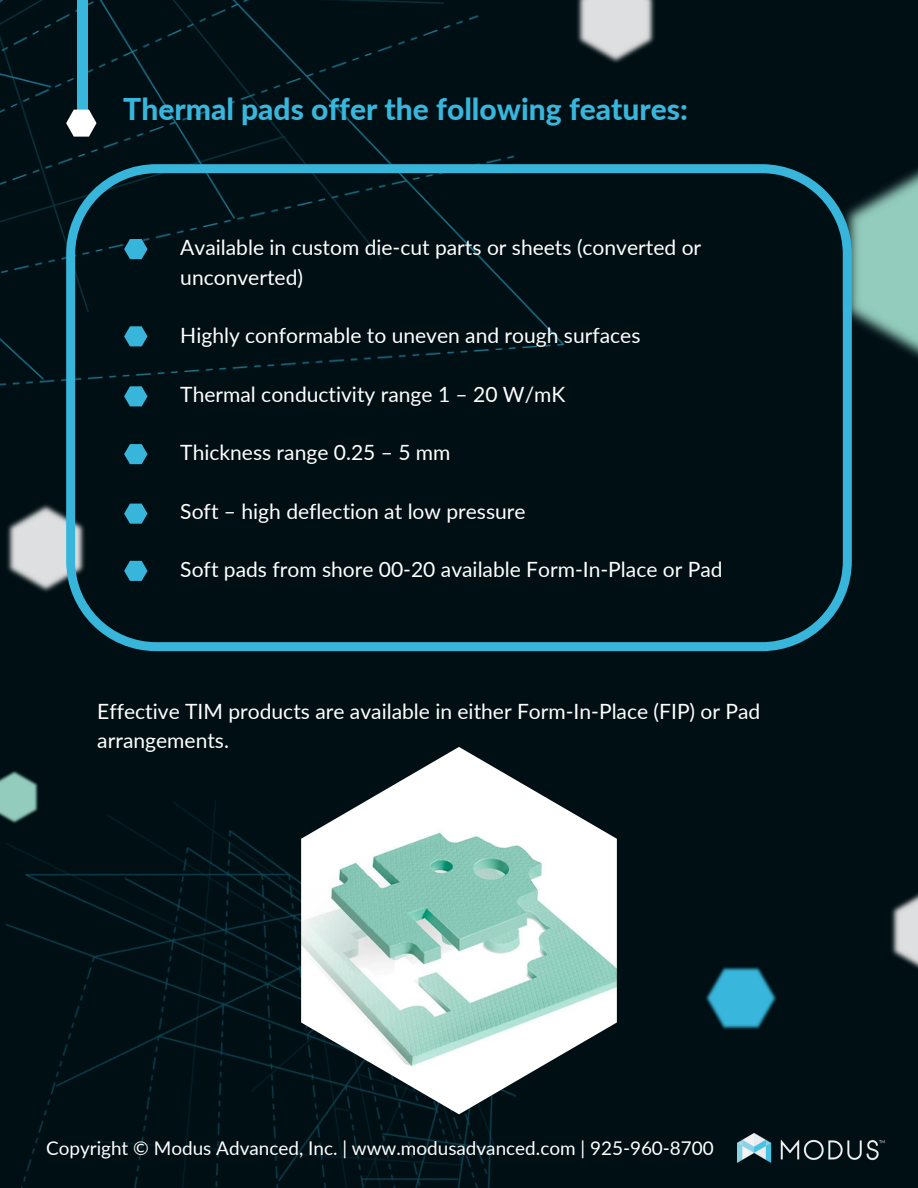
<style>
.page{position:relative;width:918px;height:1188px;background:#000f14}
.page>*{position:absolute;margin:0;border:0;box-sizing:border-box;transform-origin:0 0}
.t1{font:800 30px "Lato";color:#38b6db}
.t2{font:21px/29.2px "Lato";color:#fff}
.t3{font:18.9px "Lato";color:#fff}
</style>
<div class="page">
<img style="left:5px;top:800px;width:734px;height:388px">
<img style="left:0;top:0;width:515px;height:386px">
<div style="left:78px;top:0;width:9px;height:127px;background:#38b6db"></div>
<img style="left:577px;top:0;width:78px;height:63px">
<img style="left:0;top:771px;width:42px;height:53px">
<img style="left:7px;top:504px;width:59px;height:88px">
<img style="left:891px;top:893px;width:27px;height:76px">
<img style="left:851px;top:168px;width:67px;height:201px">
<img style="left:703px;top:961px;width:74px;height:75px">
<img style="left:737px;top:1133px;width:147px;height:29px">
<svg style="left:66px;top:110px;width:31px;height:27px"></svg>
<svg style="left:66px;top:164px;width:785px;height:487px"></svg>
<svg style="left:124px;top:239px;width:24px;height:20px"></svg>
<svg style="left:124px;top:326px;width:24px;height:20px"></svg>
<svg style="left:124px;top:386px;width:24px;height:20px"></svg>
<svg style="left:124px;top:444px;width:24px;height:20px"></svg>
<svg style="left:124px;top:504px;width:24px;height:20px"></svg>
<svg style="left:124px;top:561px;width:24px;height:20px"></svg>
<img style="left:301px;top:747px;width:316px;height:367px">
<p class="t1" style="left:123px;top:91px;width:566px">Thermal pads offer the following features:</p>
<p class="t2" style="left:180px;top:233px;width:522px">Available in custom die-cut parts or sheets (converted or unconverted)</p>
<p class="t2" style="left:180px;top:320px;width:462px">Highly conformable to uneven and rough surfaces</p>
<p class="t2" style="left:180px;top:379px;width:387px">Thermal conductivity range 1 – 20 W/mK</p>
<p class="t2" style="left:180px;top:437px;width:272px">Thickness range 0.25 – 5 mm</p>
<p class="t2" style="left:180px;top:496px;width:347px">Soft – high deflection at low pressure</p>
<p class="t2" style="left:180px;top:554px;width:544px">Soft pads from shore 00-20 available Form-In-Place or Pad</p>
<p class="t2" style="left:97px;top:696px;width:665px">Effective TIM products are available in either Form-In-Place (FIP) or Pad arrangements.</p>
<p class="t3" style="left:46px;top:1137px;width:669px">Copyright © Modus Advanced, Inc. | www.modusadvanced.com | 925-960-8700</p>
</div>
